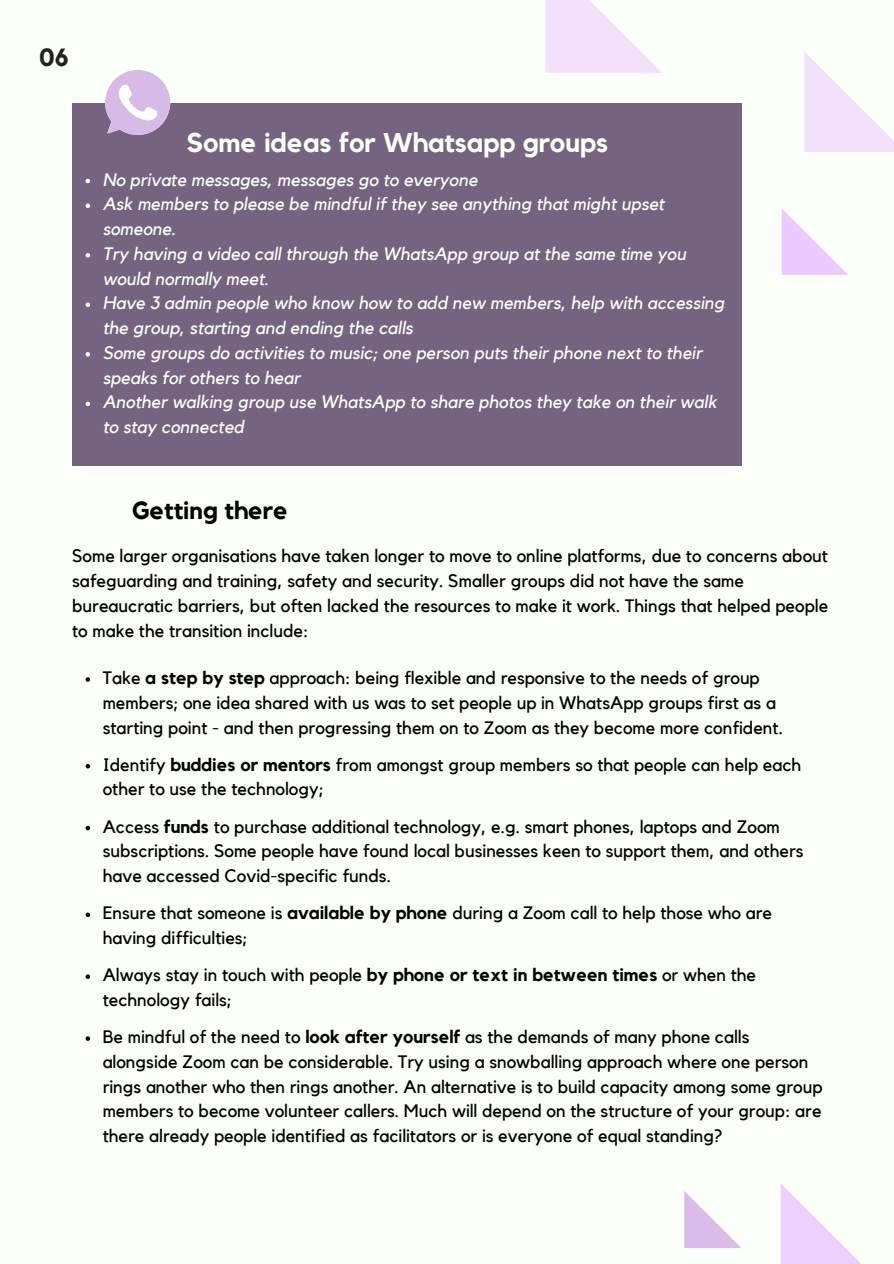
<style>
.page{position:relative;width:894px;height:1264px;background:#fff}
.page>*{position:absolute;margin:0;border:0;box-sizing:border-box;transform-origin:0 0}
.t1{font:700 27px "Kollektif";color:#fcfff9}
.t2{font:700 24.75px "Kollektif";color:#000}
.t3{font:700 24.75px "Kollektif";color:#222}
.t4{font:18px/24.8px "Kollektif";color:#000}
.t5{font:italic 18px/24.8px "Kollektif";color:#fcfff9}
.s1{font-weight:700}
</style>
<div class="page">
<div style="left:0;top:0;width:893px;height:1263px;background:#fcfff9"></div>
<svg style="left:780px;top:1183px;width:80px;height:80px"></svg>
<svg style="left:781px;top:209px;width:67px;height:66px"></svg>
<svg style="left:545px;top:0;width:117px;height:73px;fill:#f3e1fc"></svg>
<svg style="left:684px;top:1191px;width:56px;height:56px"></svg>
<svg style="left:804px;top:52px;width:89px;height:100px"></svg>
<div style="left:72px;top:103px;width:669px;height:362px;background:#766380"></div>
<svg style="left:86px;top:179px;width:4px;height:4px"></svg>
<svg style="left:86px;top:203px;width:4px;height:5px"></svg>
<svg style="left:86px;top:253px;width:4px;height:4px"></svg>
<svg style="left:86px;top:302px;width:4px;height:5px"></svg>
<svg style="left:86px;top:352px;width:4px;height:4px"></svg>
<svg style="left:86px;top:401px;width:4px;height:5px"></svg>
<svg style="left:86px;top:677px;width:4px;height:4px"></svg>
<svg style="left:86px;top:764px;width:4px;height:4px"></svg>
<svg style="left:86px;top:825px;width:4px;height:5px"></svg>
<svg style="left:86px;top:912px;width:4px;height:5px"></svg>
<svg style="left:86px;top:974px;width:4px;height:4px"></svg>
<svg style="left:86px;top:1036px;width:4px;height:4px"></svg>
<svg style="left:105px;top:70px;width:65px;height:65px"></svg>
<p class="t3" style="left:39px;top:46px;width:32px">06</p>
<p class="t1" style="left:186px;top:130px;width:423px">Some ideas for Whatsapp groups</p>
<p class="t5" style="left:103px;top:167px;width:376px">No private messages, messages go to everyone</p>
<p class="t5" style="left:103px;top:192px;width:563px">Ask members to please be mindful if they see anything that might upset someone.</p>
<h1 class="t5" style="left:103px;top:242px;width:584px">Try having a video call through the WhatsApp group at the same time you would normally meet.</h1>
<p class="t5" style="left:103px;top:291px;width:623px">Have 3 admin people who know how to add new members, help with accessing the group, starting and ending the calls</p>
<p class="t5" style="left:103px;top:341px;width:600px">Some groups do activities to music; one person puts their phone next to their speaks for others to hear</p>
<p class="t5" style="left:103px;top:390px;width:615px">Another walking group use WhatsApp to share photos they take on their walk to stay connected</p>
<p class="t2" style="left:132px;top:499px;width:157px">Getting there</p>
<p class="t4" style="left:72px;top:544px;width:757px">Some larger organisations have taken longer to move to online platforms, due to concerns about safeguarding and training, safety and security. Smaller groups did not have the same bureaucratic barriers, but often lacked the resources to make it work. Things that helped people to make the transition include:</p>
<p class="t4" style="left:103px;top:666px;width:681px">Take <span class="s1">a step by step</span> approach: being flexible and responsive to the needs of group members; one idea shared with us was to set people up in WhatsApp groups first as a starting point - and then progressing them on to Zoom as they become more confident.</p>
<p class="t4" style="left:103px;top:752px;width:700px">Identify <span class="s1">buddies or mentors</span> from amongst group members so that people can help each other to use the technology;</p>
<p class="t4" style="left:103px;top:814px;width:702px">Access <span class="s1">funds</span> to purchase additional technology, e.g. smart phones, laptops and Zoom subscriptions. Some people have found local businesses keen to support them, and others have accessed Covid-specific funds.</p>
<h1 class="t4" style="left:103px;top:901px;width:670px">Ensure that someone is <span class="s1">available by phone</span> during a Zoom call to help those who are having difficulties;</h1>
<p class="t4" style="left:103px;top:963px;width:654px">Always stay in touch with people <span class="s1">by phone or text in between times</span> or when the technology fails;</p>
<p class="t4" style="left:103px;top:1025px;width:721px">Be mindful of the need to <span class="s1">look after yourself</span> as the demands of many phone calls alongside Zoom can be considerable. Try using a snowballing approach where one person rings another who then rings another. An alternative is to build capacity among some group members to become volunteer callers. Much will depend on the structure of your group: are there already people identified as facilitators or is everyone of equal standing?</p>
</div>
